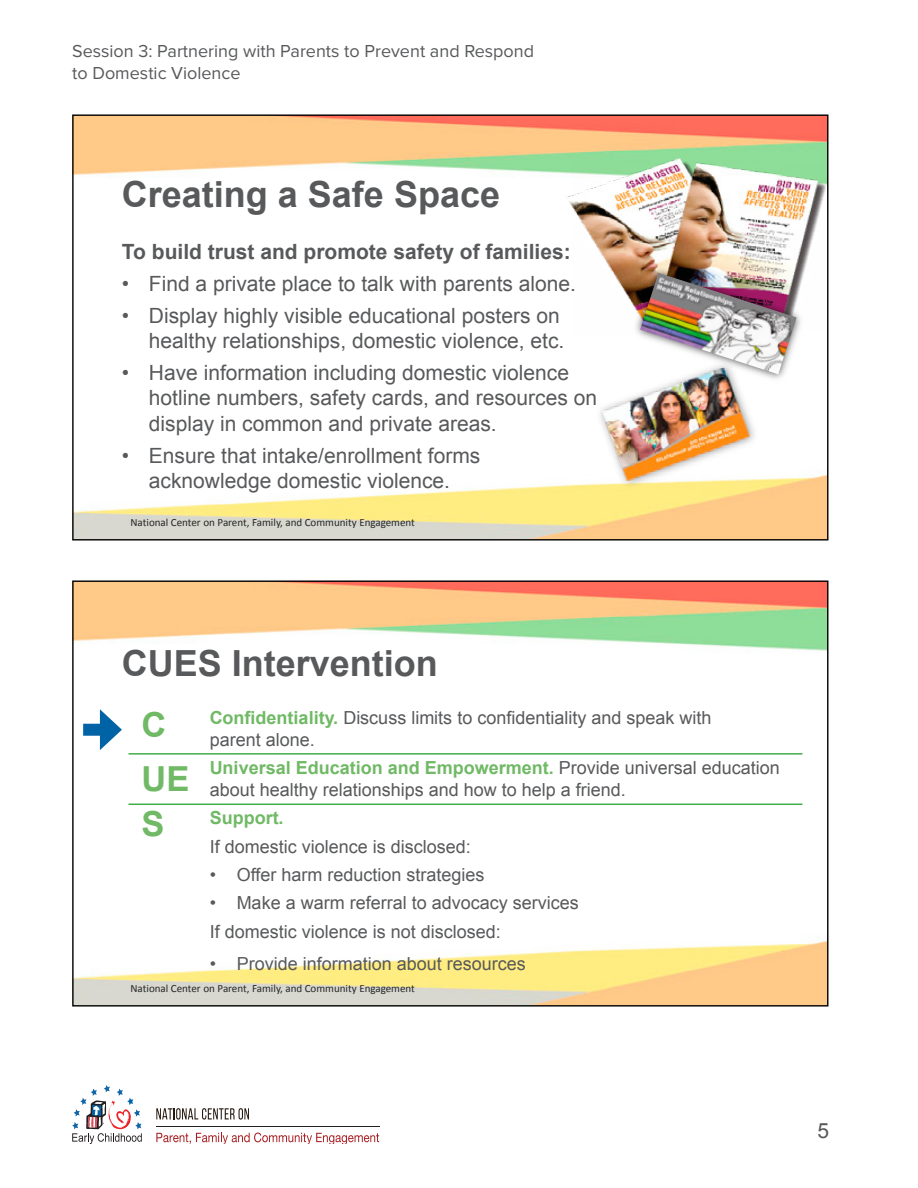
<style>
.page{position:relative;width:918px;height:1188px;background:#fff}
.page>*{position:absolute;margin:0;border:0;box-sizing:border-box;transform-origin:0 0}
.t1{font:700 36px "Arial";color:#58595b}
.t2{font:700 34.5px "Arial";color:#70b965}
.t3{font:21px/25.2px "Arial";color:#58595b;text-align:right}
.t4{font:700 21px "Arial";color:#58595b}
.t5{font:18px/21.6px "Arial";color:#58595b}
.t6{font:18px/21.6px "Proxima Nova";color:#58595b}
.t7{font:700 18px "Arial";color:#70b965}
.t8{font:11.1px "Calibri";letter-spacing:-.005em;color:#262626}
.s1{font-weight:700;color:#70b965}
</style>
<div class="page">
<img style="left:74px;top:116px;width:752px;height:423px">
<img style="left:74px;top:583px;width:752px;height:422px">
<img style="left:559px;top:157px;width:270px;height:180px">
<img style="left:628px;top:261px;width:180px;height:125px">
<img style="left:640px;top:273px;width:157px;height:101px">
<img style="left:587px;top:350px;width:182px;height:148px">
<hr style="left:129px;top:753px;width:673px;height:2px;background:#41ad49">
<hr style="left:129px;top:804px;width:673px;height:1px;background:#41ad49">
<div style="left:83px;top:724px;width:26px;height:12px;background:#0063a6"></div>
<svg style="left:100px;top:709px;width:22px;height:41px"></svg>
<svg style="left:156px;top:1133px;width:223px;height:11px"></svg>
<svg style="left:156px;top:1108px;width:93px;height:12px"></svg>
<hr style="left:156px;top:1127px;width:223px;height:1px;background:#231f20">
<svg style="left:72px;top:1085px;width:70px;height:59px"></svg>
<p class="t6" style="left:72px;top:41px;width:463px">Session 3: Partnering with Parents to Prevent and Respond to Domestic Violence</p>
<h2 class="t1" style="left:122px;top:170px;width:380px">Creating a Safe Space</h2>
<p class="t4" style="left:122px;top:238px;width:450px">To build trust and promote safety of families:</p>
<p class="t3" style="left:122px;top:271px;width:456px">• Find a private place to talk with parents alone.</p>
<p class="t3" style="left:122px;top:303px;width:444px">• Display highly visible educational posters on healthy relationships, domestic violence, etc.</p>
<p class="t3" style="left:149px;top:360px;width:450px;text-align:left;text-indent:-27px">• Have information including domestic violence hotline numbers, safety cards, and resources on display in common and private areas.</p>
<p class="t3" style="left:122px;top:443px;width:360px;text-align:center">• Ensure that intake/enrollment forms acknowledge domestic violence.</p>
<p class="t8" style="left:130px;top:515px;width:286px">National Center on Parent, Family, and Community Engagement</p>
<h2 class="t1" style="left:122px;top:639px;width:318px">CUES Intervention</h2>
<p class="t5" style="left:210px;top:707px;width:503px"><span class="s1">Confidentiality.</span> Discuss limits to confidentiality and speak with parent alone.</p>
<p class="t5" style="left:210px;top:757px;width:572px"><span class="s1">Universal Education and Empowerment.</span> Provide universal education about healthy relationships and how to help a friend.</p>
<p class="t7" style="left:210px;top:806px;width:75px">Support.</p>
<p class="t5" style="left:210px;top:836px;width:263px">If domestic violence is disclosed:</p>
<p class="t5" style="left:210px;top:864px;width:276px">• Offer harm reduction strategies</p>
<p class="t5" style="left:210px;top:892px;width:371px">• Make a warm referral to advocacy services</p>
<p class="t5" style="left:210px;top:921px;width:293px">If domestic violence is not disclosed:</p>
<p class="t5" style="left:210px;top:953px;width:318px">• Provide information about resources</p>
<p class="t2" style="left:141px;top:702px;width:26px">C</p>
<p class="t2" style="left:141px;top:756px;width:49px">UE</p>
<p class="t2" style="left:141px;top:801px;width:25px">S</p>
<p class="t8" style="left:130px;top:981px;width:286px">National Center on Parent, Family, and Community Engagement</p>
<p class="t3" style="left:818px;top:1119px;width:13px">5</p>
</div>
